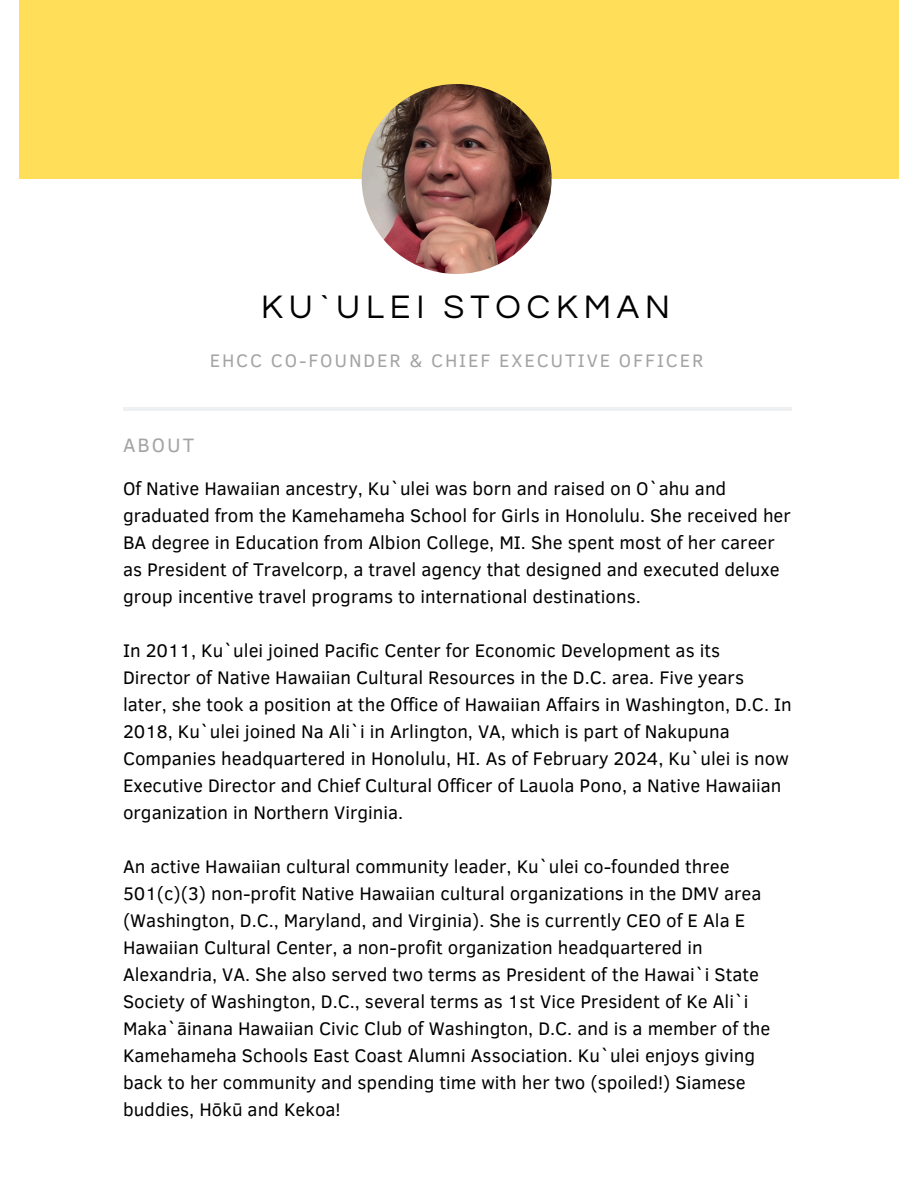
<style>
.page{position:relative;width:918px;height:1188px;background:#fff}
.page>*{position:absolute;margin:0;border:0;box-sizing:border-box;transform-origin:0 0}
.t1{font:33.9px "Questrial";letter-spacing:.175em;color:#000}
.t2{font:19.95px "Clear Sans";letter-spacing:.1em;color:#a4a4a4}
.t3{font:18.75px/27px "Clear Sans";color:#000}
.t4{font:18.6px "Clear Sans";letter-spacing:.1em;color:#a4a4a4}
</style>
<div class="page">
<div style="left:19px;top:0;width:880px;height:179px;background:#ffde59"></div>
<img style="left:362px;top:84px;width:190px;height:190px;border-radius:50%">
<hr style="left:123px;top:407px;width:669px;height:3px;background:#eff0f2">
<h1 class="t1" style="left:261px;top:290px;width:411px">KU`ULEI STOCKMAN</h1>
<h2 class="t4" style="left:210px;top:347px;width:495px">EHCC CO-FOUNDER &amp; CHIEF EXECUTIVE OFFICER</h2>
<p class="t2" style="left:123px;top:430px;width:73px">ABOUT</p>
<h2 class="t3" style="left:123px;top:474px;width:669px">Of Native Hawaiian ancestry, Ku`ulei was born and raised on O`ahu and graduated from the Kamehameha School for Girls in Honolulu. She received her BA degree in Education from Albion College, MI. She spent most of her career as President of Travelcorp, a travel agency that designed and executed deluxe group incentive travel programs to international destinations.</h2>
<p class="t3" style="left:123px;top:636px;width:670px">In 2011, Ku`ulei joined Pacific Center for Economic Development as its Director of Native Hawaiian Cultural Resources in the D.C. area. Five years later, she took a position at the Office of Hawaiian Affairs in Washington, D.C. In 2018, Ku`ulei joined Na Ali`i in Arlington, VA, which is part of Nakupuna Companies headquartered in Honolulu, HI. As of February 2024, Ku`ulei is now</p>
<p class="t3" style="left:123px;top:771px;width:660px">Executive Director and Chief Cultural Officer of Lauola Pono, a Native Hawaiian organization in Northern Virginia.</p>
<p class="t3" style="left:123px;top:852px;width:649px">An active Hawaiian cultural community leader, Ku`ulei co-founded three 501(c)(3) non-profit Native Hawaiian cultural organizations in the DMV area (Washington, D.C., Maryland, and Virginia). She is currently CEO of E Ala E Hawaiian Cultural Center, a non-profit organization headquartered in Alexandria, VA. She also served two terms as President of the Hawai`i State Society of Washington, D.C., several terms as 1st Vice President of Ke Ali`i Maka`āinana Hawaiian Civic Club of Washington, D.C. and is a member of the Kamehameha Schools East Coast Alumni Association. Ku`ulei enjoys giving back to her community and spending time with her two (spoiled!) Siamese</p>
<p class="t3" style="left:123px;top:1095px;width:219px">buddies, Hōkū and Kekoa!</p>
</div>
